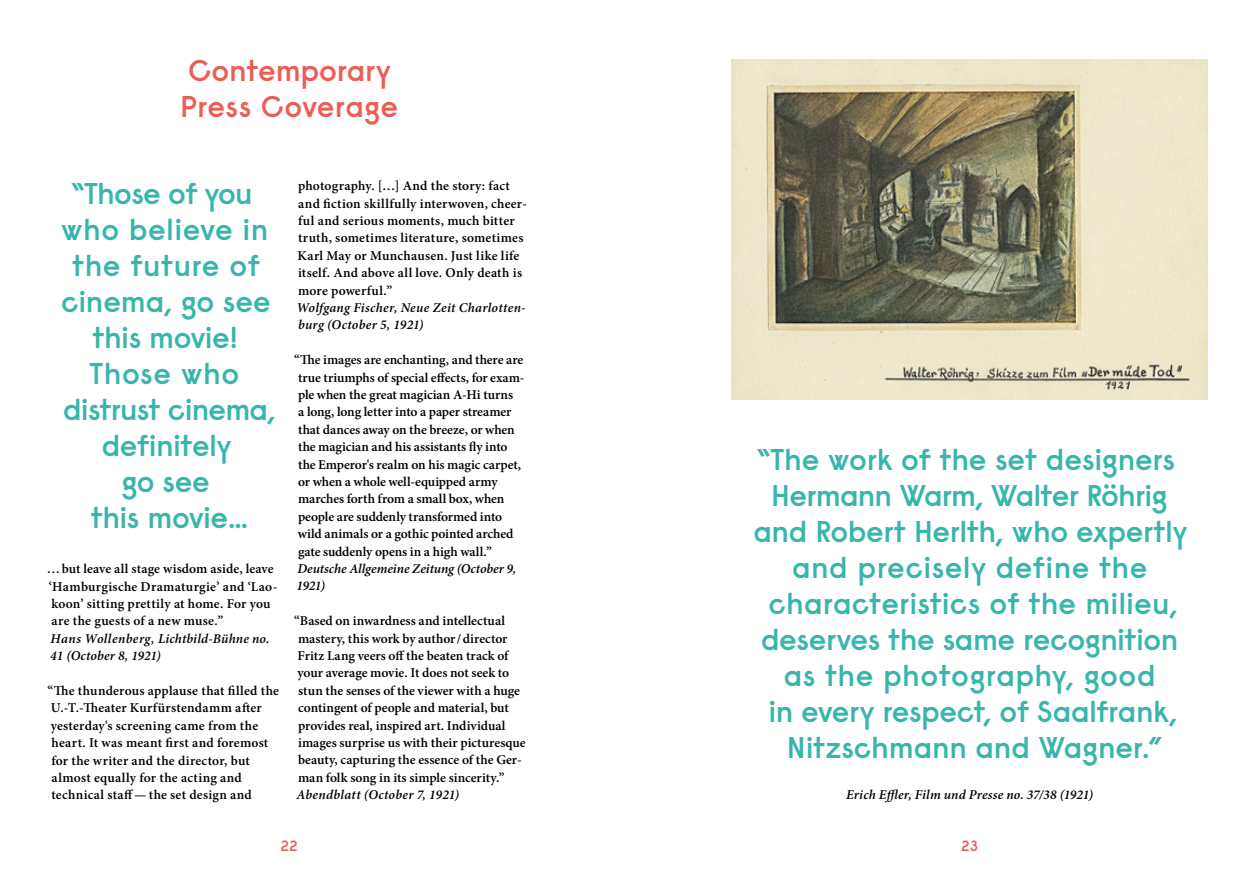
<style>
.page{position:relative;width:1259px;height:893px;background:#fff}
.page>*{position:absolute;margin:0;border:0;box-sizing:border-box;transform-origin:0 0}
.t1{font:600 30px/36px "Raisonne";letter-spacing:-.01em;color:#38b6ab;text-align:center}
.t2{font:600 30px/36px "Raisonne";color:#eb5e57}
.t3{font:600 15px "Raisonne";color:#eb5e57}
.t4{font:600 13.5px/17.4px "Minion Pro";letter-spacing:.01em;color:#000}
.t5{font:italic 600 13.5px/17.4px "Minion Pro";letter-spacing:.015em;color:#000}
.t6{font:italic 600 13.5px/17.4px "Minion Pro";letter-spacing:-.005em;color:#000}
</style>
<div class="page">
<img style="left:731px;top:60px;width:477px;height:339px">
<h1 class="t2" style="left:180px;top:52px;width:219px">Contemporary<br>Press Coverage</h1>
<h1 class="t1" style="left:61px;top:175px;width:216px">“Those of you who believe in the future of cinema, go see this movie!<br>Those who distrust cinema, definitely<br>go see<br>this movie…</h1>
<p class="t4" style="left:47px;top:560px;width:231px">…but leave all stage wisdom aside, leave ‘Hamburgische Dramaturgie’ and ‘Lao&shy;koon’ sitting prettily at home. For you are the guests of a new muse.”</p>
<p class="t5" style="left:50px;top:630px;width:221px">Hans Wollenberg, Lichtbild-Bühne no.<br>41 (October 8, 1921)</p>
<p class="t4" style="left:48px;top:682px;width:233px">“The thunderous applause that filled the U.-T.-Theater Kurfürstendamm after yesterday's screening came from the heart. It was meant first and foremost for the writer and the director, but almost equally for the acting and technical staff—the set design and</p>
<p class="t4" style="left:298px;top:177px;width:231px">photography. […] And the story: fact and fiction skillfully interwoven, cheer&shy;ful and serious moments, much bitter truth, sometimes literature, sometimes Karl May or Munchausen. Just like life itself. And above all love. Only death is more powerful.”</p>
<p class="t5" style="left:296px;top:299px;width:231px">Wolfgang Fischer, Neue Zeit Charlotten&shy;burg (October 5, 1921)</p>
<p class="t4" style="left:294px;top:351px;width:232px">“The images are enchanting, and there are true triumphs of special effects, for exam&shy;ple when the great magician A-Hi turns<br>a long, long letter into a paper streamer that dances away on the breeze, or when the magician and his assistants fly into the Emperor's realm on his magic carpet, or when a whole well-equipped army marches forth from a small box, when people are suddenly transformed into wild animals or a gothic pointed arched gate suddenly opens in a high wall.”</p>
<p class="t6" style="left:296px;top:560px;width:221px">Deutsche Allgemeine Zeitung (October 9,<br>1921)</p>
<p class="t4" style="left:294px;top:612px;width:233px">“Based on inwardness and intellectual mastery, this work by author/director Fritz Lang veers off the beaten track of your average movie. It does not seek to stun the senses of the viewer with a huge contingent of people and material, but provides real, inspired art. Individual images surprise us with their picturesque beauty, capturing the essence of the Ger&shy;man folk song in its simple sincerity.”</p>
<p class="t5" style="left:296px;top:786px;width:164px">Abendblatt (October 7, 1921)</p>
<p class="t1" style="left:753px;top:441px;width:435px">“The work of the set designers<br>Hermann Warm, Walter Röhrig and Robert Herlth, who expertly and precisely define the characteristics of the milieu, deserves the same recognition as the photography, good<br>in every respect, of Saalfrank,<br>Nitzschmann and Wagner.”</p>
<p class="t5" style="left:846px;top:786px;width:248px">Erich Effler, Film und Presse no. 37/38 (1921)</p>
<p class="t3" style="left:280px;top:836px;width:19px">22</p>
<p class="t3" style="left:961px;top:836px;width:18px">23</p>
</div>
